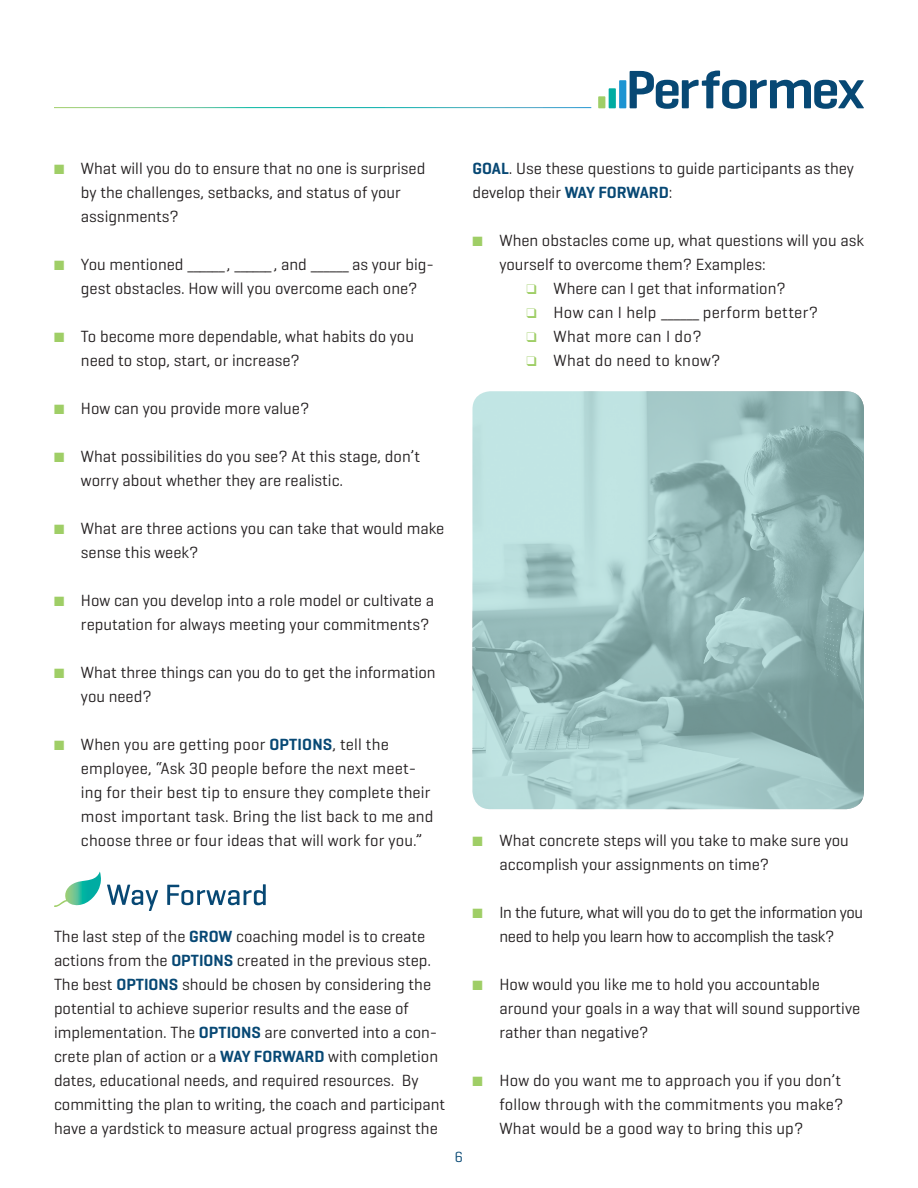
<style>
.page{position:relative;width:918px;height:1188px;background:#fff}
.page>*{position:absolute;margin:0;border:0;box-sizing:border-box;transform-origin:0 0}
.t1{font:16.5px/24px "Geogrotesque";color:#231f20}
.t2{font:16.5px/24px "Geogrotesque";letter-spacing:-.02em;color:#231f20;text-align:center}
.t3{font:16.5px "Geogrotesque";letter-spacing:.02em;color:#231f20}
.t4{font:15px "Geogrotesque";color:#074874}
.s1{color:#9fce66}
.s2{font-weight:600;color:#074874}
</style>
<div class="page">
<svg style="left:598px;top:71px;width:266px;height:38px"></svg>
<svg style="left:107px;top:885px;width:51px;height:26px"></svg>
<svg style="left:167px;top:884px;width:99px;height:21px"></svg>
<svg style="left:54px;top:872px;width:47px;height:35px"></svg>
<svg style="left:472px;top:391px;width:392px;height:418px"></svg>
<p class="t1" style="left:81px;top:156px;width:346px;text-indent:-27px"><span class="s1">■</span> What will you do to ensure that no one is surprised by the challenges, setbacks, and status of your assignments?</p>
<p class="t1" style="left:81px;top:252px;width:354px;text-indent:-27px"><span class="s1">■</span> You mentioned ______ , ______ , and ______ as your big&shy;gest obstacles. How will you overcome each one?</p>
<p class="t1" style="left:81px;top:324px;width:335px;text-indent:-27px"><span class="s1">■</span> To become more dependable, what habits do you need to stop, start, or increase?</p>
<p class="t1" style="left:54px;top:396px;width:257px"><span class="s1">■</span> How can you provide more value?</p>
<p class="t1" style="left:81px;top:444px;width:341px;text-indent:-27px"><span class="s1">■</span> What possibilities do you see? At this stage, don’t worry about whether they are realistic.</p>
<p class="t1" style="left:81px;top:516px;width:365px;text-indent:-27px"><span class="s1">■</span> What are three actions you can take that would make sense this week?</p>
<p class="t1" style="left:54px;top:588px;width:382px;text-align:right"><span class="s1">■</span> How can you develop into a role model or cultivate a reputation for always meeting your commitments?</p>
<p class="t1" style="left:81px;top:660px;width:356px;text-indent:-27px"><span class="s1">■</span> What three things can you do to get the information you need?</p>
<p class="t1" style="left:81px;top:732px;width:354px;text-indent:-27px"><span class="s1">■</span> When you are getting poor <span class="s2">OPTIONS</span>, tell the employee, “Ask 30 people before the next meet&shy;ing for their best tip to ensure they complete their most important task. Bring the list back to me and choose three or four ideas that will work for you.”</p>
<p class="t1" style="left:54px;top:924px;width:393px">The last step of the <span class="s2">GROW</span> coaching model is to create actions from the <span class="s2">OPTIONS</span> created in the previous step.<br>The best <span class="s2">OPTIONS</span> should be chosen by considering the potential to achieve superior results and the ease of implementation. The <span class="s2">OPTIONS</span> are converted into a con&shy;crete plan of action or a <span class="s2">WAY FORWARD</span> with completion dates, educational needs, and required resources. By committing the plan to writing, the coach and participant have a yardstick to measure actual progress against the</p>
<p class="t1" style="left:473px;top:156px;width:383px"><span class="s2">GOAL</span>. Use these questions to guide participants as they develop their <span class="s2">WAY FORWARD</span>:</p>
<p class="t1" style="left:499px;top:228px;width:366px;text-indent:-27px"><span class="s1">■</span> When obstacles come up, what questions will you ask yourself to overcome them? Examples:</p>
<p class="t1" style="left:526px;top:276px;width:261px"><span class="s1">❑</span> Where can I get that information?</p>
<p class="t3" style="left:526px;top:302px;width:293px"><span class="s1">❑</span> How can I help ______ perform better?</p>
<p class="t3" style="left:526px;top:326px;width:177px"><span class="s1">❑</span> What more can I do?</p>
<p class="t3" style="left:526px;top:350px;width:196px"><span class="s1">❑</span> What do need to know?</p>
<p class="t4" style="left:455px;top:1147px;width:10px">6</p>
<p class="t1" style="left:499px;top:828px;width:351px;text-indent:-27px"><span class="s1">■</span> What concrete steps will you take to make sure you accomplish your assignments on time?</p>
<p class="t2" style="left:472px;top:900px;width:392px"><span class="s1">■</span> In the future, what will you do to get the information you need to help you learn how to accomplish the task?</p>
<p class="t1" style="left:499px;top:972px;width:362px;text-indent:-27px"><span class="s1">■</span> How would you like me to hold you accountable around your goals in a way that will sound supportive rather than negative?</p>
<p class="t1" style="left:499px;top:1068px;width:345px;text-indent:-27px"><span class="s1">■</span> How do you want me to approach you if you don’t follow through with the commitments you make?<br>What would be a good way to bring this up?</p>
</div>
